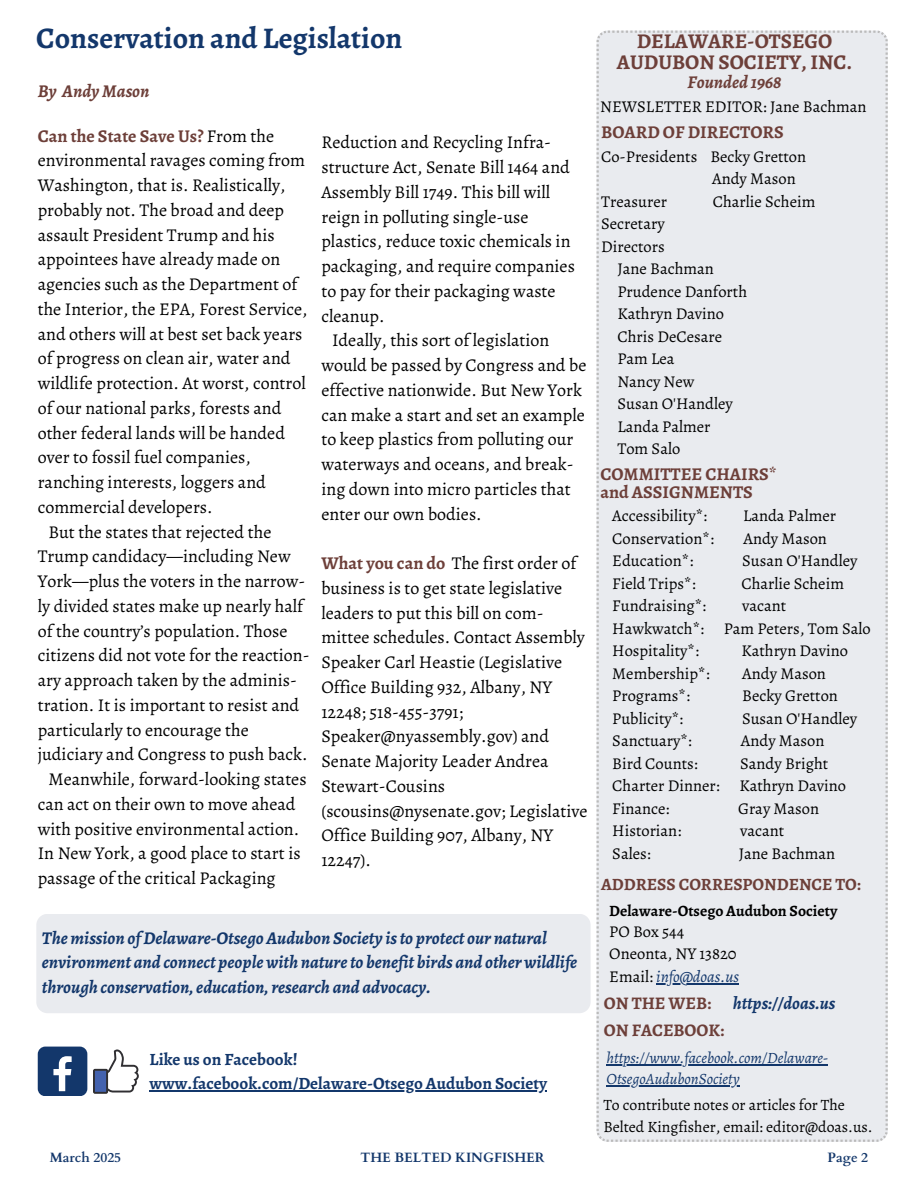
<style>
.page{position:relative;width:918px;height:1188px;background:#fff}
.page>*{position:absolute;margin:0;border:0;box-sizing:border-box;transform-origin:0 0}
.t1{font:700 30px "Alegreya";color:#13376b}
.t2{font:700 21px/20.2px "Alegreya";color:#6d3f39;text-align:center}
.t3{font:18px/24.8px "Alegreya";color:#000}
.t4{font:italic 700 18px/24.8px "Alegreya";color:#13376b}
.t5{font:700 18px/18px "Alegreya";color:#6d3f39}
.t6{font:italic 700 18px "Alegreya";color:#6d3f39}
.t7{font:italic 700 17.7px "Alegreya";color:#13376b}
.t8{font:700 17.7px "Alegreya";color:#6d3f39}
.t9{font:700 17.25px/23.7px "Alegreya";color:#13376b}
.t10{font:700 17.25px "Alegreya";color:#6d3f39}
.t11{font:16.5px/22.5px "Alegreya";color:#000}
.t12{font:15.75px/21.3px "Alegreya";color:#000}
.t13{font:italic 15.75px/21.3px "Alegreya";color:#13376b}
.t14{font:700 15.75px "Alegreya";color:#000}
.t15{font:700 13.5px "Cardo";color:#13376b}
.s1{font-weight:400;color:#000}
.s2{font-weight:700;color:#6d3f39}
.s3{font-style:italic;color:#13376b}
.s4{font-style:normal;color:#6d3f39}
</style>
<div class="page">
<div style="left:597px;top:31px;width:291px;height:1111px;background:#e9ebef"></div>
<hr style="left:656px;top:983px;width:83px;height:1px;background:#13376b">
<hr style="left:607px;top:1064px;width:221px;height:1px;background:#13376b">
<hr style="left:607px;top:1085px;width:133px;height:1px;background:#13376b">
<div style="left:36px;top:914px;width:555px;height:99px;background:#e9ebef"></div>
<svg style="left:93px;top:1049px;width:46px;height:45px"></svg>
<div style="left:38px;top:1047px;width:49px;height:49px;background:#13376b;border-radius:8px"></div>
<svg style="left:53px;top:1056px;width:19px;height:35px"></svg>
<hr style="left:150px;top:1090px;width:397px;height:1px;background:#13376b">
<h1 class="t1" style="left:36px;top:18px;width:368px">Conservation and Legislation</h1>
<p class="t6" style="left:38px;top:78px;width:113px">By Andy Mason</p>
<p class="t5" style="left:38px;top:126px;width:238px">Can the State Save Us? <span class="s1">From the</span></p>
<p class="t3" style="left:38px;top:148px;width:269px">environmental ravages coming from</p>
<p class="t3" style="left:38px;top:173px;width:249px">Washington, that is. Realistically,</p>
<p class="t3" style="left:38px;top:198px;width:248px">probably not. The broad and deep</p>
<p class="t3" style="left:38px;top:222px;width:239px">assault President Trump and his</p>
<p class="t3" style="left:38px;top:247px;width:244px">appointees have already made on</p>
<p class="t3" style="left:38px;top:272px;width:261px">agencies such as the Department of</p>
<p class="t3" style="left:38px;top:297px;width:271px">the Interior, the EPA, Forest Service,</p>
<p class="t3" style="left:38px;top:321px;width:266px">and others will at best set back years</p>
<p class="t3" style="left:38px;top:346px;width:254px">of progress on clean air, water and</p>
<p class="t3" style="left:38px;top:371px;width:270px">wildlife protection. At worst, control</p>
<p class="t3" style="left:38px;top:396px;width:245px">of our national parks, forests and</p>
<p class="t3" style="left:38px;top:420px;width:249px">other federal lands will be handed</p>
<p class="t3" style="left:38px;top:445px;width:215px">over to fossil fuel companies,</p>
<p class="t3" style="left:38px;top:470px;width:230px">ranching interests, loggers and</p>
<p class="t3" style="left:38px;top:495px;width:176px">commercial developers.</p>
<p class="t3" style="left:48px;top:519px;width:224px">But the states that rejected the</p>
<p class="t3" style="left:38px;top:544px;width:254px">Trump candidacy—including New</p>
<p class="t3" style="left:38px;top:569px;width:269px">York—plus the voters in the narrow-</p>
<p class="t3" style="left:38px;top:594px;width:267px">ly divided states make up nearly half</p>
<p class="t3" style="left:38px;top:618px;width:251px">of the country’s population. Those</p>
<p class="t3" style="left:38px;top:643px;width:273px">citizens did not vote for the reaction-</p>
<p class="t3" style="left:38px;top:668px;width:261px">ary approach taken by the adminis-</p>
<p class="t3" style="left:38px;top:693px;width:263px">tration. It is important to resist and</p>
<p class="t3" style="left:38px;top:717px;width:213px">particularly to encourage the</p>
<p class="t3" style="left:38px;top:742px;width:271px">judiciary and Congress to push back.</p>
<p class="t3" style="left:48px;top:767px;width:260px">Meanwhile, forward-looking states</p>
<p class="t3" style="left:38px;top:792px;width:259px">can act on their own to move ahead</p>
<p class="t3" style="left:38px;top:816px;width:263px">with positive environmental action.</p>
<p class="t3" style="left:38px;top:841px;width:264px">In New York, a good place to start is</p>
<p class="t3" style="left:38px;top:866px;width:239px">passage of the critical Packaging</p>
<p class="t3" style="left:321px;top:130px;width:231px">Reduction and Recycling Infra-</p>
<p class="t3" style="left:321px;top:155px;width:250px">structure Act, Senate Bill 1464 and</p>
<p class="t3" style="left:321px;top:180px;width:230px">Assembly Bill 1749. This bill will</p>
<p class="t3" style="left:321px;top:204px;width:208px">reign in polluting single-use</p>
<p class="t3" style="left:321px;top:229px;width:251px">plastics, reduce toxic chemicals in</p>
<p class="t3" style="left:321px;top:254px;width:255px">packaging, and require companies</p>
<p class="t3" style="left:321px;top:279px;width:236px">to pay for their packaging waste</p>
<p class="t3" style="left:321px;top:303px;width:65px">cleanup.</p>
<p class="t3" style="left:332px;top:328px;width:219px">Ideally, this sort of legislation</p>
<p class="t3" style="left:321px;top:353px;width:266px">would be passed by Congress and be</p>
<p class="t3" style="left:321px;top:378px;width:262px">effective nationwide. But New York</p>
<p class="t3" style="left:321px;top:402px;width:265px">can make a start and set an example</p>
<p class="t3" style="left:321px;top:427px;width:253px">to keep plastics from polluting our</p>
<p class="t3" style="left:321px;top:452px;width:254px">waterways and oceans, and break-</p>
<p class="t3" style="left:321px;top:477px;width:251px">ing down into micro particles that</p>
<p class="t3" style="left:321px;top:501px;width:162px">enter our own bodies.</p>
<p class="t3" style="left:321px;top:551px;width:268px"><span class="s2">What you can do</span> The first order of business is to get state legislative leaders to put this bill on com&shy;mittee schedules. Contact Assembly<br>Speaker Carl Heastie (Legislative<br>Office Building 932, Albany, NY<br>12248; 518-455-3791;<br>Speaker@nyassembly.gov) and<br>Senate Majority Leader Andrea<br>Stewart-Cousins (scousins@nysenate.gov; Legislative<br>Office Building 907, Albany, NY<br>12247).</p>
<p class="t4" style="left:42px;top:925px;width:537px">The mission of Delaware-Otsego Audubon Society is to protect our natural environment and connect people with nature to benefit birds and other wildlife through conservation, education, research and advocacy.</p>
<p class="t9" style="left:150px;top:1047px;width:399px">Like us on Facebook! www.facebook.com/Delaware-Otsego Audubon Society</p>
<p class="t2" style="left:617px;top:31px;width:237px">DELAWARE-OTSEGO<br>AUDUBON SOCIETY, INC.</p>
<p class="t6" style="left:688px;top:69px;width:95px">Founded 1968</p>
<p class="t11" style="left:600px;top:95px;width:268px">NEWSLETTER EDITOR: Jane Bachman</p>
<p class="t5" style="left:601px;top:123px;width:184px">BOARD OF DIRECTORS</p>
<p class="t11" style="left:601px;top:145px;width:207px">Co-Presidents Becky Gretton</p>
<p class="t11" style="left:712px;top:167px;width:85px">Andy Mason</p>
<p class="t11" style="left:601px;top:190px;width:67px">Treasurer</p>
<p class="t11" style="left:713px;top:190px;width:104px">Charlie Scheim</p>
<p class="t11" style="left:601px;top:212px;width:65px">Secretary</p>
<p class="t11" style="left:601px;top:235px;width:65px">Directors</p>
<p class="t11" style="left:617px;top:257px;width:98px">Jane Bachman</p>
<p class="t11" style="left:617px;top:280px;width:131px">Prudence Danforth</p>
<p class="t11" style="left:617px;top:302px;width:108px">Kathryn Davino</p>
<p class="t11" style="left:617px;top:325px;width:106px">Chris DeCesare</p>
<p class="t11" style="left:617px;top:347px;width:59px">Pam Lea</p>
<p class="t11" style="left:617px;top:370px;width:79px">Nancy New</p>
<p class="t11" style="left:617px;top:392px;width:117px">Susan O'Handley</p>
<p class="t11" style="left:617px;top:415px;width:95px">Landa Palmer</p>
<p class="t11" style="left:617px;top:437px;width:64px">Tom Salo</p>
<p class="t5" style="left:600px;top:465px;width:178px">COMMITTEE CHAIRS* and ASSIGNMENTS</p>
<p class="t11" style="left:612px;top:505px;width:96px">Accessibility*:</p>
<p class="t11" style="left:743px;top:505px;width:95px">Landa Palmer</p>
<p class="t11" style="left:612px;top:527px;width:103px">Conservation*:</p>
<p class="t11" style="left:743px;top:527px;width:85px">Andy Mason</p>
<p class="t11" style="left:612px;top:550px;width:82px">Education*:</p>
<p class="t11" style="left:742px;top:550px;width:117px">Susan O'Handley</p>
<p class="t11" style="left:612px;top:572px;width:85px">Field Trips*:</p>
<p class="t11" style="left:741px;top:572px;width:104px">Charlie Scheim</p>
<p class="t11" style="left:612px;top:595px;width:95px">Fundraising*:</p>
<p class="t11" style="left:612px;top:595px;width:260px;text-indent:130px">vacant<br>Hawkwatch*: Pam Peters, Tom Salo<br>Hospitality*:</p>
<p class="t11" style="left:741px;top:640px;width:108px">Kathryn Davino</p>
<p class="t11" style="left:612px;top:662px;width:99px">Membership*:</p>
<p class="t11" style="left:742px;top:662px;width:85px">Andy Mason</p>
<p class="t11" style="left:612px;top:685px;width:79px">Programs*:</p>
<p class="t11" style="left:742px;top:685px;width:97px">Becky Gretton</p>
<p class="t11" style="left:612px;top:707px;width:72px">Publicity*:</p>
<p class="t11" style="left:742px;top:707px;width:117px">Susan O'Handley</p>
<p class="t11" style="left:612px;top:730px;width:81px">Sanctuary*:</p>
<p class="t11" style="left:741px;top:730px;width:85px">Andy Mason</p>
<p class="t11" style="left:612px;top:752px;width:87px">Bird Counts:</p>
<p class="t11" style="left:612px;top:752px;width:235px;text-indent:128px">Sandy Bright<br>Charter Dinner: Kathryn Davino<br>Finance:</p>
<p class="t11" style="left:738px;top:797px;width:83px">Gray Mason</p>
<p class="t11" style="left:612px;top:819px;width:70px">Historian:</p>
<p class="t11" style="left:740px;top:819px;width:46px">vacant</p>
<p class="t11" style="left:612px;top:842px;width:40px">Sales:</p>
<p class="t11" style="left:739px;top:842px;width:98px">Jane Bachman</p>
<p class="t10" style="left:601px;top:872px;width:261px">ADDRESS CORRESPONDENCE TO:</p>
<p class="t14" style="left:609px;top:899px;width:230px">Delaware-Otsego Audubon Society</p>
<p class="t11" style="left:609px;top:920px;width:131px">PO Box 544<br>Oneonta, NY 13820<br>Email: <span class="s3">info@doas.us</span></p>
<p class="t7" style="left:604px;top:990px;width:233px"><span class="s4">ON THE WEB:</span> https://doas.us</p>
<p class="t8" style="left:604px;top:1018px;width:122px">ON FACEBOOK:</p>
<p class="t13" style="left:607px;top:1047px;width:223px">https://www.facebook.com/Delaware-<br>OtsegoAudubonSociety</p>
<p class="t12" style="left:603px;top:1094px;width:271px">To contribute notes or articles for The<br>Belted Kingfisher, email: editor@doas.us.</p>
<p class="t15" style="left:50px;top:1147px;width:73px">March 2025</p>
<p class="t15" style="left:360px;top:1147px;width:186px">THE BELTED KINGFISHER</p>
<p class="t15" style="left:828px;top:1147px;width:42px">Page 2</p>
</div>
